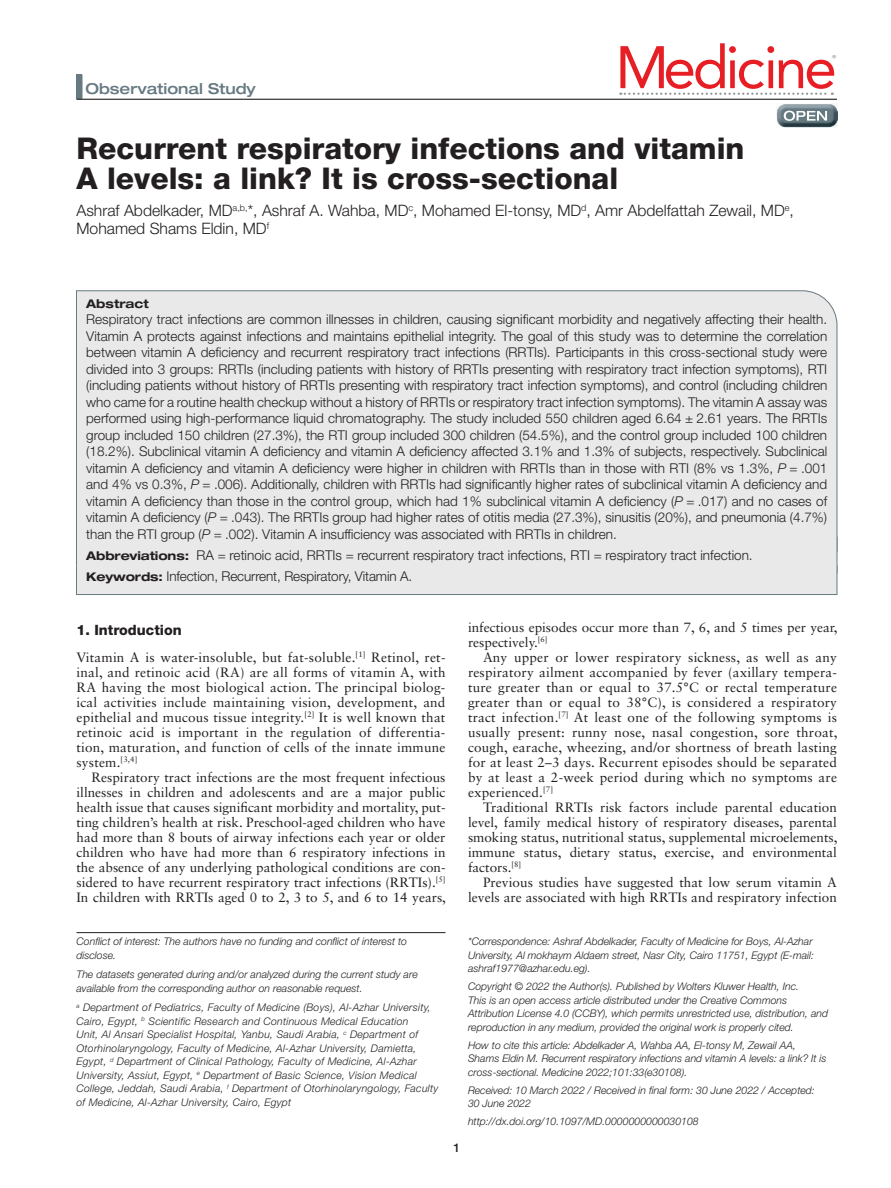
<style>
.page{position:relative;width:891px;height:1188px;background:#fff}
.page>*{position:absolute;margin:0;border:0;box-sizing:border-box;transform-origin:0 0}
.t1{font:59.4px "Avenir";letter-spacing:-.06em;color:#e71e24}
.t2{font:800 30px/30px "Helvetica Neue LT Std";color:#231f20}
.t3{font:300 15.75px/18px "Helvetica Neue LT Std";color:#231f20}
.t4{font:500 expanded 15px "Helvetica Neue LT Std";color:#667981}
.t5{font:800 14.25px "Helvetica Neue LT Std";color:#231f20}
.t6{font:13.5px/15px "Sabon LT Std";letter-spacing:.005em;color:#231f20;text-align:justify}
.t7{font:300 13.5px/16.5px "Helvetica Neue LT Std";color:#231f20;text-align:justify}
.t8{font:700 expanded 12px "Helvetica Neue LT Std";color:#231f20}
.t9{font:500 12px "Helvetica Neue LT Std";color:#231f20}
.t10{font:italic 300 10.5px/13.5px "Helvetica Neue LT Std";color:#231f20}
.t11{font:italic 300 10.5px/13.5px "Helvetica Neue LT Std";letter-spacing:.025em;color:#231f20}
.t12{font:500 10.35px "Akzidenz Grotesk BE";color:#909295}
.s1{font-style:italic}
.s2{font-weight:700;font-stretch:expanded;font-size:12px}
</style>
<div class="page">
<div style="left:76px;top:74px;width:6px;height:25px;background:#677981"></div>
<hr style="left:76px;top:99px;width:761px;height:1px;background:#231f20">
<img style="left:776px;top:104px;width:61px;height:24px">
<svg style="left:784px;top:111px;width:43px;height:10px"></svg>
<svg style="left:620px;top:93px;width:213px;height:2px"></svg>
<div style="left:76px;top:290px;width:762px;height:263px;background:#e9e9e9"></div>
<div style="left:76px;top:537px;width:761px;height:37px;background:#e9e9e9"></div>
<div style="left:76px;top:565px;width:761px;height:30px;background:#e9e9e9"></div>
<div style="left:76px;top:565px;width:761px;height:30px;border:1px solid #677981"></div>
<hr style="left:76px;top:932px;width:370px;height:1px;background:#231f20">
<p class="t4" style="left:86px;top:80px;width:172px">Observational Study</p>
<h1 class="t1" style="left:615px;top:33px;width:223px">Medicine</h1>
<p class="t12" style="left:832px;top:52px;width:6px">®</p>
<h2 class="t2" style="left:76px;top:134px;width:669px">Recurrent respiratory infections and vitamin<br>A levels: a link? It is cross-sectional</h2>
<p class="t3" style="left:76px;top:201px;width:719px">Ashraf Abdelkader, MD<sup>a,b,</sup>*, Ashraf A. Wahba, MD<sup>c</sup>, Mohamed El-tonsy, MD<sup>d</sup>, Amr Abdelfattah Zewail, MD<sup>e</sup>,<br>Mohamed Shams Eldin, MD<sup>f</sup></p>
<p class="t8" style="left:86px;top:296px;width:64px">Abstract</p>
<p class="t7" style="left:86px;top:311px;width:743px">Respiratory tract infections are common illnesses in children, causing significant morbidity and negatively affecting their health.<br>Vitamin A protects against infections and maintains epithelial integrity. The goal of this study was to determine the correlation between vitamin A deficiency and recurrent respiratory tract infections (RRTIs). Participants in this cross-sectional study were divided into 3 groups: RRTIs (including patients with history of RRTIs presenting with respiratory tract infection symptoms), RTI (including patients without history of RRTIs presenting with respiratory tract infection symptoms), and control (including children who came for a routine health checkup without a history of RRTIs or respiratory tract infection symptoms). The vitamin A assay was performed using high-performance liquid chromatography. The study included 550 children aged 6.64 ± 2.61 years. The RRTIs group included 150 children (27.3%), the RTI group included 300 children (54.5%), and the control group included 100 children (18.2%). Subclinical vitamin A deficiency and vitamin A deficiency affected 3.1% and 1.3% of subjects, respectively. Subclinical vitamin A deficiency and vitamin A deficiency were higher in children with RRTIs than in those with RTI (8% vs 1.3%, <span class="s1">P</span> = .001 and 4% vs 0.3%, <span class="s1">P</span> = .006). Additionally, children with RRTIs had significantly higher rates of subclinical vitamin A deficiency and vitamin A deficiency than those in the control group, which had 1% subclinical vitamin A deficiency (<span class="s1">P</span> = .017) and no cases of vitamin A deficiency (<span class="s1">P</span> = .043). The RRTIs group had higher rates of otitis media (27.3%), sinusitis (20%), and pneumonia (4.7%) than the RTI group (<span class="s1">P</span> = .002). Vitamin A insufficiency was associated with RRTIs in children.</p>
<p class="t7" style="left:86px;top:544px;width:668px;line-height:21px"><span class="s2">Abbreviations:</span> RA = retinoic acid, RRTIs = recurrent respiratory tract infections, RTI = respiratory tract infection.<br><span class="s2">Keywords:</span> Infection, Recurrent, Respiratory, Vitamin A.</p>
<p class="t5" style="left:76px;top:621px;width:107px">1. Introduction</p>
<p class="t6" style="left:76px;top:650px;width:371px">Vitamin A is water-insoluble, but fat-soluble.<sup>[1]</sup> Retinol, ret&shy;inal, and retinoic acid (RA) are all forms of vitamin A, with RA having the most biological action. The principal biolog&shy;ical activities include maintaining vision, development, and epithelial and mucous tissue integrity.<sup>[2]</sup> It is well known that retinoic acid is important in the regulation of differentia&shy;tion, maturation, and function of cells of the innate immune system.<sup>[3,4]</sup></p>
<p class="t6" style="left:77px;top:770px;width:371px;text-indent:15px">Respiratory tract infections are the most frequent infectious illnesses in children and adolescents and are a major public health issue that causes significant morbidity and mortality, put&shy;ting children’s health at risk. Preschool-aged children who have had more than 8 bouts of airway infections each year or older children who have had more than 6 respiratory infections in the absence of any underlying pathological conditions are con&shy;sidered to have recurrent respiratory tract infections (RRTIs).<sup>[5] </sup>In children with RRTIs aged 0 to 2, 3 to 5, and 6 to 14 years,</p>
<p class="t6" style="left:468px;top:620px;width:371px">infectious episodes occur more than 7, 6, and 5 times per year, respectively.<sup>[6]</sup></p>
<p class="t6" style="left:468px;top:650px;width:371px;text-indent:15px">Any upper or lower respiratory sickness, as well as any respiratory ailment accompanied by fever (axillary tempera&shy;ture greater than or equal to 37.5°C or rectal temperature greater than or equal to 38°C), is considered a respiratory tract infection.<sup>[7]</sup> At least one of the following symptoms is usually present: runny nose, nasal congestion, sore throat, cough, earache, wheezing, and/or shortness of breath lasting for at least 2–3 days. Recurrent episodes should be separated by at least a 2-week period during which no symptoms are experienced.<sup>[7]</sup></p>
<p class="t6" style="left:468px;top:800px;width:371px;text-indent:15px">Traditional RRTIs risk factors include parental education level, family medical history of respiratory diseases, parental smoking status, nutritional status, supplemental microelements, immune status, dietary status, exercise, and environmental factors.<sup>[8]</sup></p>
<p class="t6" style="left:468px;top:875px;width:371px;text-align:right">Previous studies have suggested that low serum vitamin A levels are associated with high RRTIs and respiratory infection</p>
<p class="t10" style="left:76px;top:934px;width:332px">Conflict of interest: The authors have no funding and conflict of interest to disclose.</p>
<p class="t10" style="left:76px;top:967px;width:343px">The datasets generated during and/or analyzed during the current study are available from the corresponding author on reasonable request.</p>
<p class="t11" style="left:76px;top:1000px;width:363px"><sup>a</sup> Department of Pediatrics, Faculty of Medicine (Boys), Al-Azhar University, Cairo, Egypt, <sup>b</sup> Scientific Research and Continuous Medical Education<br>Unit, Al Ansari Specialist Hospital, Yanbu, Saudi Arabia, <sup>c</sup> Department of Otorhinolaryngology, Faculty of Medicine, Al-Azhar University, Damietta, Egypt, <sup>d</sup> Department of Clinical Pathology, Faculty of Medicine, Al-Azhar University, Assiut, Egypt, <sup>e</sup> Department of Basic Science, Vision Medical College, Jeddah, Saudi Arabia, <sup>f</sup> Department of Otorhinolaryngology, Faculty of Medicine, Al-Azhar University, Cairo, Egypt</p>
<p class="t9" style="left:453px;top:1140px;width:8px">1</p>
<p class="t10" style="left:468px;top:934px;width:348px">*Correspondence: Ashraf Abdelkader, Faculty of Medicine for Boys, Al-Azhar<br>University, Al mokhaym Aldaem street, Nasr City, Cairo 11751, Egypt (E-mail: ashraf1977@azhar.edu.eg).</p>
<p class="t10" style="left:468px;top:979px;width:362px">Copyright © 2022 the Author(s). Published by Wolters Kluwer Health, Inc.<br>This is an open access article distributed under the Creative Commons Attribution License 4.0 (CCBY), which permits unrestricted use, distribution, and reproduction in any medium, provided the original work is properly cited.</p>
<p class="t10" style="left:468px;top:1038px;width:360px">How to cite this article: Abdelkader A, Wahba AA, El-tonsy M, Zewail AA,<br>Shams Eldin M. Recurrent respiratory infections and vitamin A levels: a link? It is cross-sectional. Medicine 2022;101:33(e30108).</p>
<p class="t10" style="left:468px;top:1083px;width:348px">Received: 10 March 2022 / Received in final form: 30 June 2022 / Accepted:<br>30 June 2022</p>
<p class="t10" style="left:468px;top:1114px;width:232px">http://dx.doi.org/10.1097/MD.0000000000030108</p>
</div>
